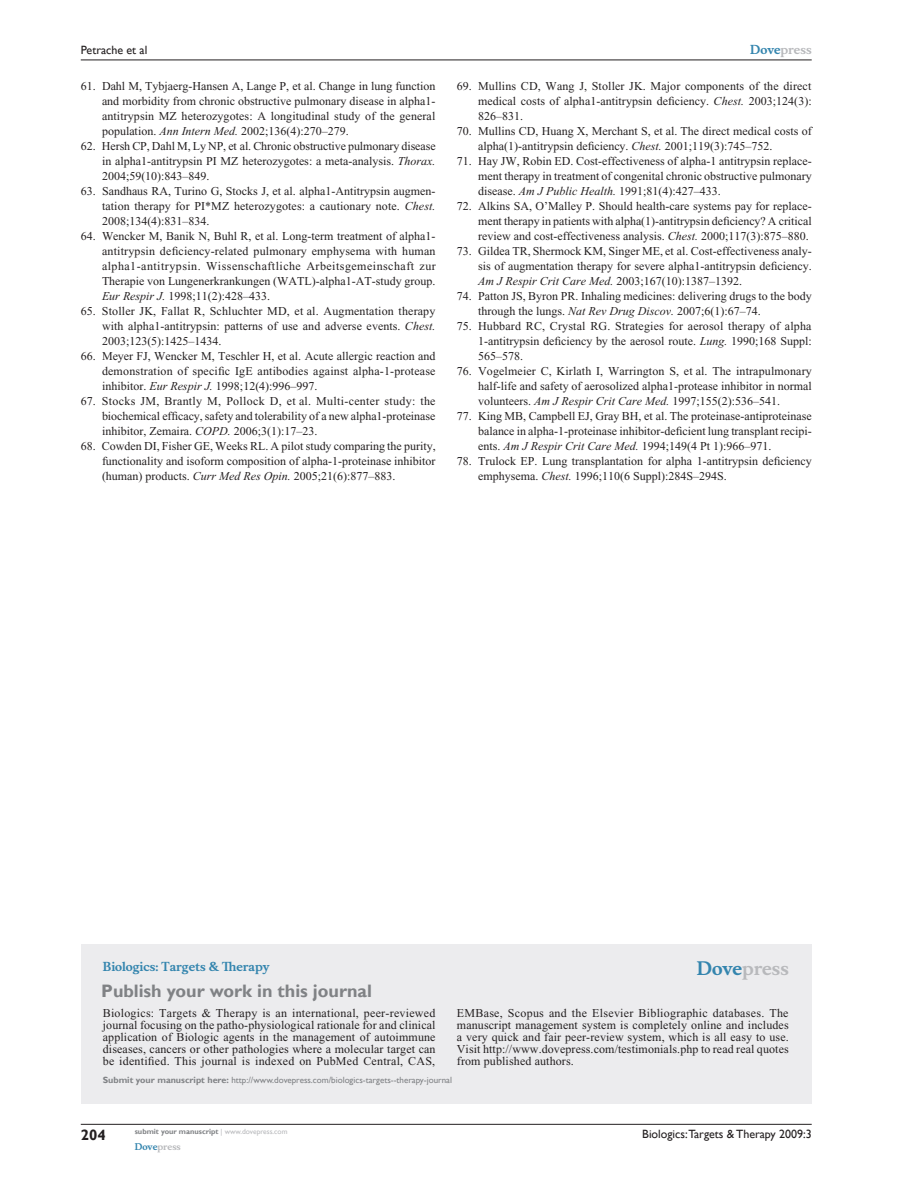
<style>
.page{position:relative;width:918px;height:1188px;background:#fff}
.page>*{position:absolute;margin:0;border:0;box-sizing:border-box;transform-origin:0 0}
.t1{font:700 18px "Gill Sans";color:#808285}
.t2{font:700 18px "Musee";color:#b8b9bc}
.t3{font:700 15px "Gill Sans";color:#231f20}
.t4{font:12px/15px "Times New Roman";color:#231f20;text-align:justify}
.t5{font:12px "Gill Sans";color:#231f20}
.t6{font:700 12px "Musee";color:#3485ae}
.t7{font:700 12px "Musee";color:#b8b9bc}
.t8{font:9px "Gill Sans";color:#808285}
.t9{font:700 9px "Musee";color:#b8b9bc}
.t10{font:700 7.5px "Gill Sans";color:#808285}
.s1{color:#3485ae}
.s2{font-style:italic}
.s3{font-weight:700}
.s4{font-weight:400;color:#b8b9bc}
</style>
<div class="page">
<div style="left:81px;top:944px;width:731px;height:159px;background:#ececee"></div>
<hr style="left:81px;top:1124px;width:731px;height:1px;background:#231f20">
<hr style="left:81px;top:60px;width:731px;height:1px;background:#231f20">
<p class="t5" style="left:81px;top:43px;width:68px">Petrache et al</p>
<p class="t7" style="left:750px;top:43px;width:63px"><span class="s1">Dove</span>press</p>
<p class="t4" style="left:102px;top:79px;width:335px;text-indent:-21px">61. Dahl M, Tybjaerg-Hansen A, Lange P, et al. Change in lung function and morbidity from chronic obstructive pulmonary disease in alpha1- antitrypsin MZ heterozygotes: A longitudinal study of the general population. <span class="s2">Ann Intern Med.</span> 2002;136(4):270–279.</p>
<p class="t4" style="left:102px;top:139px;width:335px;text-indent:-21px">62. Hersh CP, Dahl M, Ly NP, et al. Chronic obstructive pulmonary disease in alpha1-antitrypsin PI MZ heterozygotes: a meta-analysis. <span class="s2">Thorax.<br></span>2004;59(10):843–849.</p>
<p class="t4" style="left:102px;top:184px;width:335px;text-indent:-21px">63. Sandhaus RA, Turino G, Stocks J, et al. alpha1-Antitrypsin augmen&shy;tation therapy for PI*MZ heterozygotes: a cautionary note. <span class="s2">Chest.<br></span>2008;134(4):831–834.</p>
<p class="t4" style="left:102px;top:229px;width:335px;text-indent:-21px">64. Wencker M, Banik N, Buhl R, et al. Long-term treatment of alpha1- antitrypsin deficiency-related pulmonary emphysema with human alpha1-antitrypsin. Wissenschaftliche Arbeitsgemeinschaft zur Therapie von Lungenerkrankungen (WATL)-alpha1-AT-study group.<br><span class="s2">Eur Respir J.</span> 1998;11(2):428–433.</p>
<p class="t4" style="left:102px;top:304px;width:335px;text-indent:-21px">65. Stoller JK, Fallat R, Schluchter MD, et al. Augmentation therapy with alpha1-antitrypsin: patterns of use and adverse events. <span class="s2">Chest.<br></span>2003;123(5):1425–1434.</p>
<p class="t4" style="left:102px;top:349px;width:335px;text-indent:-21px">66. Meyer FJ, Wencker M, Teschler H, et al. Acute allergic reaction and demonstration of specific IgE antibodies against alpha-1-protease inhibitor. <span class="s2">Eur Respir J.</span> 1998;12(4):996–997.</p>
<p class="t4" style="left:102px;top:394px;width:335px;text-indent:-21px">67. Stocks JM, Brantly M, Pollock D, et al. Multi-center study: the biochemical efficacy, safety and tolerability of a new alpha1-proteinase inhibitor, Zemaira. <span class="s2">COPD.</span> 2006;3(1):17–23.</p>
<p class="t4" style="left:102px;top:439px;width:335px;text-indent:-21px">68. Cowden DI, Fisher GE, Weeks RL. A pilot study comparing the purity, functionality and isoform composition of alpha-1-proteinase inhibitor (human) products. <span class="s2">Curr Med Res Opin.</span> 2005;21(6):877–883.</p>
<p class="t4" style="left:478px;top:79px;width:335px;text-indent:-21px">69. Mullins CD, Wang J, Stoller JK. Major components of the direct medical costs of alpha1-antitrypsin deficiency. <span class="s2">Chest.</span> 2003;124(3):<br>826–831.</p>
<p class="t4" style="left:478px;top:124px;width:335px;text-indent:-21px">70. Mullins CD, Huang X, Merchant S, et al. The direct medical costs of alpha(1)-antitrypsin deficiency. <span class="s2">Chest.</span> 2001;119(3):745–752.</p>
<p class="t4" style="left:478px;top:154px;width:335px;text-indent:-21px">71. Hay JW, Robin ED. Cost-effectiveness of alpha-1 antitrypsin replace&shy;ment therapy in treatment of congenital chronic obstructive pulmonary disease. <span class="s2">Am J Public Health.</span> 1991;81(4):427–433.</p>
<p class="t4" style="left:478px;top:199px;width:335px;text-indent:-21px">72. Alkins SA, O’Malley P. Should health-care systems pay for replace&shy;ment therapy in patients with alpha(1)-antitrypsin deficiency? A critical review and cost-effectiveness analysis. <span class="s2">Chest.</span> 2000;117(3):875–880.</p>
<p class="t4" style="left:478px;top:244px;width:335px;text-indent:-21px">73. Gildea TR, Shermock KM, Singer ME, et al. Cost-effectiveness analy&shy;sis of augmentation therapy for severe alpha1-antitrypsin deficiency.<br><span class="s2">Am J Respir Crit Care Med.</span> 2003;167(10):1387–1392.</p>
<p class="t4" style="left:478px;top:289px;width:335px;text-indent:-21px">74. Patton JS, Byron PR. Inhaling medicines: delivering drugs to the body through the lungs. <span class="s2">Nat Rev Drug Discov.</span> 2007;6(1):67–74.</p>
<p class="t4" style="left:478px;top:319px;width:335px;text-indent:-21px">75. Hubbard RC, Crystal RG. Strategies for aerosol therapy of alpha 1-antitrypsin deficiency by the aerosol route. <span class="s2">Lung.</span> 1990;168 Suppl:<br>565–578.</p>
<p class="t4" style="left:478px;top:364px;width:335px;text-indent:-21px">76. Vogelmeier C, Kirlath I, Warrington S, et al. The intrapulmonary half-life and safety of aerosolized alpha1-protease inhibitor in normal volunteers. <span class="s2">Am J Respir Crit Care Med.</span> 1997;155(2):536–541.</p>
<p class="t4" style="left:478px;top:409px;width:335px;text-indent:-21px">77. King MB, Campbell EJ, Gray BH, et al. The proteinase-antiproteinase balance in alpha-1-proteinase inhibitor-deficient lung transplant recipi&shy;ents. <span class="s2">Am J Respir Crit Care Med.</span> 1994;149(4 Pt 1):966–971.</p>
<p class="t4" style="left:478px;top:454px;width:335px;text-indent:-21px">78. Trulock EP. Lung transplantation for alpha 1-antitrypsin deficiency emphysema. <span class="s2">Chest.</span> 1996;110(6 Suppl):284S–294S.</p>
<p class="t6" style="left:103px;top:959px;width:168px">Biologics: Targets &amp; Therapy</p>
<h1 class="t1" style="left:101px;top:980px;width:272px">Publish your work in this journal</h1>
<h1 class="t2" style="left:697px;top:958px;width:94px"><span class="s1">Dove</span>press</h1>
<p class="t4" style="left:103px;top:1007px;width:334px;line-height:12px">Biologics: Targets &amp; Therapy is an international, peer-reviewed journal focusing on the patho-physiological rationale for and clinical application of Biologic agents in the management of autoimmune diseases, cancers or other pathologies where a molecular target can be identified. This journal is indexed on PubMed Central, CAS,</p>
<p class="t4" style="left:457px;top:1007px;width:333px;line-height:12px">EMBase, Scopus and the Elsevier Bibliographic databases. The manuscript management system is completely online and includes a very quick and fair peer-review system, which is all easy to use.<br>Visit http://www.dovepress.com/testimonials.php to read real quotes from published authors.</p>
<p class="t8" style="left:103px;top:1075px;width:351px"><span class="s3">Submit your manuscript here:</span> http://www.dovepress.com/biologics-targets--therapy-journal</p>
<p class="t3" style="left:81px;top:1126px;width:26px">204</p>
<p class="t10" style="left:135px;top:1127px;width:154px">submit your manuscript <span class="s4">| www.dovepress.com</span></p>
<p class="t9" style="left:135px;top:1141px;width:48px"><span class="s1">Dove</span>press</p>
<p class="t5" style="left:642px;top:1127px;width:171px">Biologics:Targets &amp; Therapy 2009:3</p>
</div>
